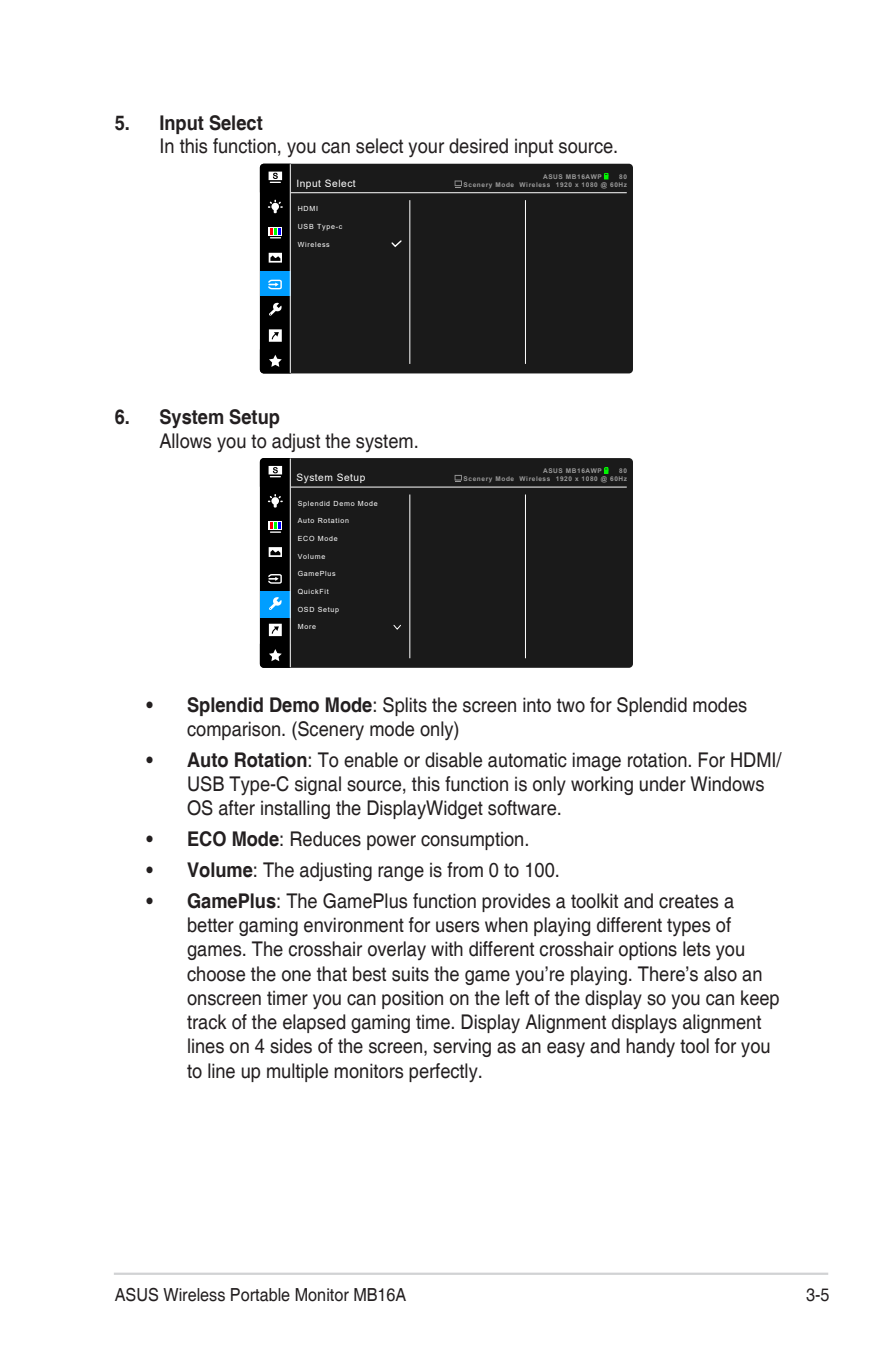
<style>
.page{position:relative;width:893px;height:1346px;background:#fff}
.page>*{position:absolute;margin:0;border:0;box-sizing:border-box;transform-origin:0 0}
.List{font:20.25px/24.3px "Helvetica";color:#231f20;scale:.9 1}
.t1{font:700 20.25px "Helvetica";color:#231f20;scale:.9 1}
.t2{font:18px "Helvetica";color:#231f20;scale:.9 1}
.t3{font:10.12px "Arial";letter-spacing:.05em;color:#fff}
.t4{font:6.98px "Arial";letter-spacing:.1em;color:#fff}
.t5{font:700 6.52px/7.4px "Arial";letter-spacing:.09em;color:#999;text-align:right}
.s1{font-weight:700}
</style>
<div class="page">
<hr style="left:114px;top:1272px;width:714px;height:3px;background:#d1d2d4">
<div style="left:291px;top:164px;width:342px;height:209px;background:#1a1a1a"></div>
<svg style="left:260px;top:164px;width:30px;height:209px;background:#1e2f3a"></svg>
<hr style="left:291px;top:192px;width:336px;height:1px;background:#fff">
<hr style="left:409px;top:200px;width:1px;height:164px;background:#fff">
<hr style="left:525px;top:200px;width:1px;height:164px;background:#fff">
<svg style="left:390px;top:239px;width:13px;height:9px"></svg>
<svg style="left:455px;top:181px;width:7px;height:7px"></svg>
<svg style="left:604px;top:173px;width:4px;height:6px"></svg>
<div style="left:291px;top:458px;width:342px;height:210px;background:#1a1a1a"></div>
<svg style="left:260px;top:458px;width:31px;height:210px;background:#1e313c"></svg>
<hr style="left:291px;top:487px;width:336px;height:1px;background:#fff">
<hr style="left:409px;top:494px;width:1px;height:164px;background:#fff">
<hr style="left:525px;top:494px;width:1px;height:164px;background:#fff">
<hr style="left:290px;top:458px;width:1px;height:209px;background:#fff">
<svg style="left:455px;top:475px;width:7px;height:7px"></svg>
<svg style="left:604px;top:467px;width:4px;height:6px"></svg>
<svg style="left:393px;top:624px;width:8px;height:6px"></svg>
<p class="t1" style="left:115px;top:110px;width:166px">5. Input Select</p>
<p class="List" style="left:159px;top:135px;width:511px">In this function, you can select your desired input source.</p>
<p class="t5" style="left:543px;top:173px;width:60px">ASUS MB16AWP</p>
<p class="t5" style="left:464px;top:173px;width:165px">80<br>Scenery Mode Wireless 1920 x 1080 @ 60Hz</p>
<p class="t3" style="left:296px;top:176px;width:61px">Input Select</p>
<p class="t4" style="left:298px;top:204px;width:22px">HDMI</p>
<p class="t4" style="left:298px;top:222px;width:46px">USB Type-c</p>
<p class="t4" style="left:298px;top:239px;width:34px">Wireless</p>
<p class="t1" style="left:115px;top:404px;width:185px">6. System Setup</p>
<p class="List" style="left:159px;top:429px;width:290px">Allows you to adjust the system.</p>
<p class="t3" style="left:296px;top:470px;width:70px">System Setup</p>
<p class="t4" style="left:298px;top:498px;width:82px">Splendid Demo Mode</p>
<p class="t4" style="left:298px;top:516px;width:53px">Auto Rotation</p>
<p class="t4" style="left:298px;top:534px;width:41px">ECO Mode</p>
<p class="t4" style="left:298px;top:551px;width:29px">Volume</p>
<p class="t4" style="left:298px;top:569px;width:39px">GamePlus</p>
<p class="t4" style="left:298px;top:587px;width:32px">QuickFit</p>
<p class="t4" style="left:298px;top:604px;width:43px">OSD Setup</p>
<p class="t4" style="left:298px;top:622px;width:20px">More</p>
<p class="t5" style="left:543px;top:467px;width:60px">ASUS MB16AWP</p>
<p class="t5" style="left:464px;top:467px;width:165px">80<br>Scenery Mode Wireless 1920 x 1080 @ 60Hz</p>
<p class="List" style="left:187px;top:693px;width:624px;text-indent:-40px"><span class="s1">• Splendid Demo Mode</span>: Splits the screen into two for Splendid modes comparison. (Scenery mode only)</p>
<p class="List" style="left:187px;top:748px;width:662px;text-indent:-40px"><span class="s1">• Auto Rotation</span>: To enable or disable automatic image rotation. For HDMI/<br>USB Type-C signal source, this function is only working under Windows<br>OS after installing the DisplayWidget software.</p>
<p class="List" style="left:147px;top:827px;width:427px"><span class="s1">• ECO Mode</span>: Reduces power consumption.</p>
<p class="List" style="left:147px;top:858px;width:461px"><span class="s1">• Volume</span>: The adjusting range is from 0 to 100.</p>
<p class="List" style="left:187px;top:889px;width:660px;text-indent:-40px"><span class="s1">• GamePlus</span>: The GamePlus function provides a toolkit and creates a better gaming environment for users when playing different types of games. The crosshair overlay with different crosshair options lets you choose the one that best suits the game you’re playing. There’s also an onscreen timer you can position on the left of the display so you can keep track of the elapsed gaming time. Display Alignment displays alignment lines on 4 sides of the screen, serving as an easy and handy tool for you to line up multiple monitors perfectly.</p>
<p class="t2" style="left:115px;top:1284px;width:326px">ASUS Wireless Portable Monitor MB16A</p>
<p class="t2" style="left:806px;top:1284px;width:28px">3-5</p>
</div>
